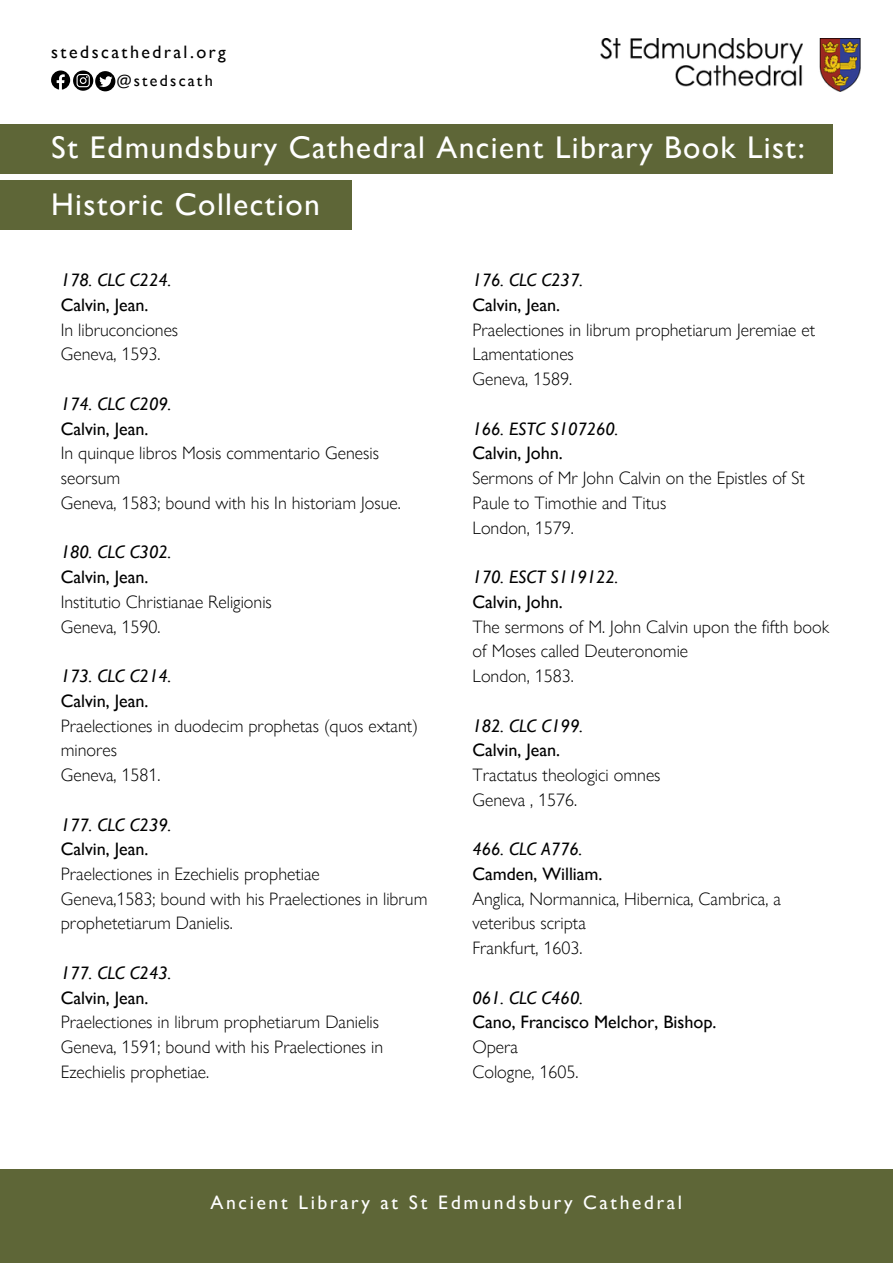
<style>
.page{position:relative;width:893px;height:1264px;background:#fff}
.page>*{position:absolute;margin:0;border:0;box-sizing:border-box;transform-origin:0 0}
.t1{font:31.35px/56.2px "Gill Sans Nova";letter-spacing:.045em;color:#fff}
.t2{font:19.5px "Gill Sans Nova";letter-spacing:.135em;color:#fff}
.t3{font:300 18px/24.8px "Gill Sans Nova";color:#000}
.t4{font:18px "Gill Sans Nova";color:#000}
.t5{font:italic 18px "Gill Sans";color:#000}
.t6{font:18px "Gill Sans Nova";letter-spacing:.135em;color:#000}
.t7{font:16.2px "Gill Sans Nova";letter-spacing:.135em;color:#000}
</style>
<div class="page">
<div style="left:0;top:124px;width:832px;height:49px;background:#5e6637"></div>
<div style="left:0;top:181px;width:352px;height:49px;background:#5e6637"></div>
<img style="left:600px;top:39px;width:260px;height:52px">
<svg style="left:51px;top:70px;width:64px;height:21px"></svg>
<div style="left:0;top:1169px;width:892px;height:93px;background:#5e6637"></div>
<p class="t6" style="left:51px;top:40px;width:176px">stedscathedral.org</p>
<p class="t7" style="left:117px;top:69px;width:98px">@stedscath</p>
<h1 class="t1" style="left:51px;top:119px;width:755px">St Edmundsbury Cathedral Ancient Library Book List:<br>Historic Collection</h1>
<p class="t5" style="left:61px;top:269px;width:112px">178. CLC C224.</p>
<p class="t4" style="left:61px;top:293px;width:89px">Calvin, Jean.</p>
<p class="t3" style="left:61px;top:317px;width:119px">In libruconciones<br>Geneva, 1593.</p>
<p class="t5" style="left:61px;top:393px;width:112px">174. CLC C209.</p>
<p class="t4" style="left:61px;top:416px;width:89px">Calvin, Jean.</p>
<p class="t3" style="left:61px;top:440px;width:341px">In quinque libros Mosis commentario Genesis seorsum<br>Geneva, 1583; bound with his In historiam Josue.</p>
<p class="t5" style="left:61px;top:541px;width:112px">180. CLC C302.</p>
<p class="t4" style="left:61px;top:565px;width:89px">Calvin, Jean.</p>
<p class="t3" style="left:61px;top:589px;width:212px">Institutio Christianae Religionis<br>Geneva, 1590.</p>
<p class="t5" style="left:61px;top:665px;width:112px">173. CLC C214.</p>
<p class="t4" style="left:61px;top:688px;width:89px">Calvin, Jean.</p>
<p class="t3" style="left:61px;top:712px;width:358px">Praelectiones in duodecim prophetas (quos extant) minores<br>Geneva, 1581.</p>
<p class="t5" style="left:61px;top:813px;width:112px">177. CLC C239.</p>
<p class="t4" style="left:61px;top:837px;width:89px">Calvin, Jean.</p>
<p class="t3" style="left:61px;top:861px;width:368px">Praelectiones in Ezechielis prophetiae<br>Geneva,1583; bound with his Praelectiones in librum prophetetiarum Danielis.</p>
<p class="t5" style="left:61px;top:962px;width:112px">177. CLC C243.</p>
<p class="t4" style="left:61px;top:985px;width:89px">Calvin, Jean.</p>
<p class="t3" style="left:61px;top:1009px;width:324px">Praelectiones in librum prophetiarum Danielis<br>Geneva, 1591; bound with his Praelectiones in<br>Ezechielis prophetiae.</p>
<p class="t5" style="left:472px;top:269px;width:112px">176. CLC C237.</p>
<p class="t4" style="left:472px;top:293px;width:89px">Calvin, Jean.</p>
<p class="t3" style="left:472px;top:317px;width:344px">Praelectiones in librum prophetiarum Jeremiae et<br>Lamentationes<br>Geneva, 1589.</p>
<p class="t5" style="left:472px;top:418px;width:147px">166. ESTC S107260.</p>
<p class="t4" style="left:472px;top:441px;width:92px">Calvin, John.</p>
<p class="t3" style="left:472px;top:465px;width:334px">Sermons of Mr John Calvin on the Epistles of St<br>Paule to Timothie and Titus<br>London, 1579.</p>
<p class="t5" style="left:472px;top:566px;width:147px">170. ESCT S119122.</p>
<p class="t4" style="left:472px;top:590px;width:92px">Calvin, John.</p>
<p class="t3" style="left:472px;top:614px;width:358px">The sermons of M. John Calvin upon the fifth book of Moses called Deuteronomie<br>London, 1583.</p>
<p class="t5" style="left:472px;top:714px;width:112px">182. CLC C199.</p>
<p class="t4" style="left:472px;top:738px;width:89px">Calvin, Jean.</p>
<p class="t3" style="left:472px;top:762px;width:189px">Tractatus theologici omnes<br>Geneva , 1576.</p>
<p class="t5" style="left:472px;top:838px;width:111px">466. CLC A776.</p>
<p class="t4" style="left:472px;top:862px;width:131px">Camden, William.</p>
<p class="t3" style="left:472px;top:886px;width:310px">Anglica, Normannica, Hibernica, Cambrica, a veteribus scripta<br>Frankfurt, 1603.</p>
<p class="t5" style="left:472px;top:987px;width:112px">061. CLC C460.</p>
<p class="t4" style="left:472px;top:1010px;width:245px">Cano, Francisco Melchor, Bishop.</p>
<p class="t3" style="left:472px;top:1034px;width:107px">Opera<br>Cologne, 1605.</p>
<p class="t2" style="left:210px;top:1189px;width:473px">Ancient Library at St Edmundsbury Cathedral</p>
</div>
